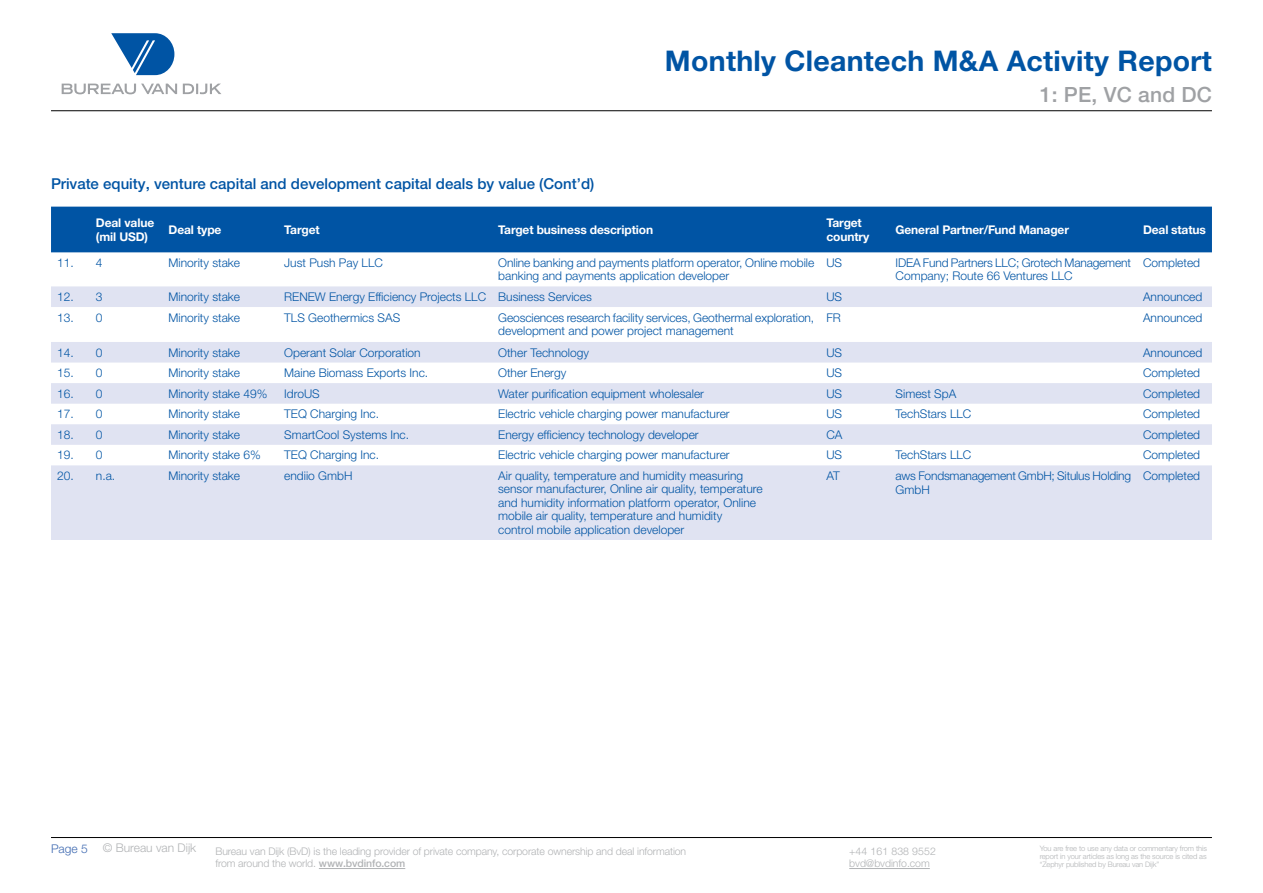
<style>
.page{position:relative;width:1263px;height:893px;background:#fff}
.page>*{position:absolute;margin:0;border:0;box-sizing:border-box;transform-origin:0 0}
.t1{font:700 28.5px "Helvetica Neue LTW1 G";letter-spacing:.01em;color:#0054a4}
.t2{font:500 21px "Helvetica Neue LTW1 G";letter-spacing:.01em;color:#9fa1a4}
.t3{font:500 15px "Helvetica Neue LTW1 G";color:#0054a4}
.t4{font:300 12px/13.5px "Helvetica Neue LT Std";color:#0054a4}
.t5{font:700 12px/14.4px "Helvetica Neue LTW1 G";letter-spacing:-.01em;color:#fff}
.t6{font:300 12px "Helvetica Neue LT Std";color:#b1b3b5}
.t7{font:300 12px "Helvetica Neue LT Std";color:#3f6ab1}
.t8{font:300 10.5px/12.6px "Helvetica Neue LT Std";letter-spacing:-.01em;color:#b1b3b5}
.t9{font:300 7.5px/8.2px "Helvetica Neue LT Std";letter-spacing:-.015em;color:#b1b3b5;text-align:justify}
.s1{font-family:"Helvetica Neue LTW1 G";font-weight:500}
</style>
<div class="page">
<hr style="left:319px;top:868px;width:86px;height:1px;background:#b1b3b5">
<hr style="left:849px;top:868px;width:81px;height:1px;background:#b1b3b5">
<svg style="left:62px;top:84px;width:159px;height:10px"></svg>
<svg style="left:111px;top:33px;width:63px;height:42px"></svg>
<hr style="left:51px;top:110px;width:1161px;height:1px;background:#000">
<hr style="left:51px;top:837px;width:1161px;height:1px;background:#000">
<div style="left:51px;top:207px;width:1161px;height:45px;background:#0054a4"></div>
<svg style="left:51px;top:286px;width:1161px;height:254px;fill:#e0e3f2"></svg>
<h1 class="t1" style="left:665px;top:43px;width:548px">Monthly Cleantech M&amp;A Activity Report</h1>
<h2 class="t2" style="left:1040px;top:82px;width:173px">1: PE, VC and DC</h2>
<p class="t3" style="left:51px;top:174px;width:545px">Private equity, venture capital and development capital deals by value (Cont’d)</p>
<p class="t5" style="left:96px;top:215px;width:60px">Deal value (mil USD)</p>
<p class="t5" style="left:169px;top:222px;width:54px">Deal type</p>
<p class="t5" style="left:284px;top:222px;width:37px">Target</p>
<p class="t5" style="left:498px;top:222px;width:156px">Target business description</p>
<p class="t5" style="left:826px;top:215px;width:45px">Target country</p>
<p class="t5" style="left:895px;top:222px;width:175px">General Partner/Fund Manager</p>
<p class="t5" style="left:1143px;top:222px;width:64px">Deal status</p>
<p class="t4" style="left:57px;top:256px;width:47px">11. 4</p>
<p class="t4" style="left:169px;top:256px;width:73px">Minority stake</p>
<p class="t4" style="left:284px;top:256px;width:100px">Just Push Pay LLC</p>
<p class="t4" style="left:498px;top:256px;width:318px">Online banking and payments platform operator, Online mobile banking and payments application developer</p>
<p class="t4" style="left:826px;top:256px;width:17px">US</p>
<p class="t4" style="left:895px;top:256px;width:237px">IDEA Fund Partners LLC; Grotech Management<br>Company; Route 66 Ventures LLC</p>
<p class="t4" style="left:1143px;top:256px;width:59px">Completed</p>
<p class="t4" style="left:57px;top:290px;width:47px">12. 3</p>
<p class="t4" style="left:169px;top:290px;width:73px">Minority stake</p>
<p class="t4" style="left:284px;top:290px;width:309px">RENEW Energy Efficiency Projects LLC Business Services</p>
<p class="t4" style="left:826px;top:290px;width:17px">US</p>
<p class="t4" style="left:1143px;top:290px;width:61px">Announced</p>
<p class="t4" style="left:57px;top:310px;width:47px">13. 0</p>
<p class="t4" style="left:169px;top:310px;width:73px">Minority stake</p>
<p class="t4" style="left:284px;top:310px;width:118px">TLS Geothermics SAS</p>
<p class="t4" style="left:498px;top:310px;width:318px">Geosciences research facility services, Geothermal exploration, development and power project management</p>
<p class="t4" style="left:826px;top:310px;width:16px">FR</p>
<p class="t4" style="left:1143px;top:310px;width:61px">Announced</p>
<p class="t4" style="left:57px;top:345px;width:47px">14. 0</p>
<p class="t4" style="left:169px;top:345px;width:73px">Minority stake</p>
<p class="t4" style="left:284px;top:345px;width:138px">Operant Solar Corporation</p>
<p class="t4" style="left:498px;top:345px;width:92px">Other Technology</p>
<p class="t4" style="left:826px;top:345px;width:17px">US</p>
<p class="t4" style="left:1143px;top:345px;width:61px">Announced</p>
<p class="t4" style="left:57px;top:366px;width:47px">15. 0</p>
<p class="t4" style="left:169px;top:366px;width:73px">Minority stake</p>
<p class="t4" style="left:284px;top:366px;width:146px">Maine Biomass Exports Inc.</p>
<p class="t4" style="left:498px;top:366px;width:70px">Other Energy</p>
<p class="t4" style="left:826px;top:366px;width:17px">US</p>
<p class="t4" style="left:1143px;top:366px;width:59px">Completed</p>
<p class="t4" style="left:57px;top:386px;width:47px">16. 0</p>
<p class="t4" style="left:169px;top:386px;width:100px">Minority stake 49%</p>
<p class="t4" style="left:284px;top:386px;width:37px">IdroUS</p>
<p class="t4" style="left:498px;top:386px;width:207px">Water purification equipment wholesaler</p>
<p class="t4" style="left:826px;top:386px;width:17px">US</p>
<p class="t4" style="left:895px;top:386px;width:62px">Simest SpA</p>
<p class="t4" style="left:1143px;top:386px;width:59px">Completed</p>
<p class="t4" style="left:57px;top:407px;width:47px">17. 0</p>
<p class="t4" style="left:169px;top:407px;width:73px">Minority stake</p>
<p class="t4" style="left:284px;top:407px;width:96px">TEQ Charging Inc.</p>
<p class="t4" style="left:498px;top:407px;width:233px">Electric vehicle charging power manufacturer</p>
<p class="t4" style="left:826px;top:407px;width:17px">US</p>
<p class="t4" style="left:895px;top:407px;width:77px">TechStars LLC</p>
<p class="t4" style="left:1143px;top:407px;width:59px">Completed</p>
<p class="t4" style="left:57px;top:428px;width:47px">18. 0</p>
<p class="t4" style="left:169px;top:428px;width:73px">Minority stake</p>
<p class="t4" style="left:284px;top:428px;width:126px">SmartCool Systems Inc.</p>
<p class="t4" style="left:498px;top:428px;width:202px">Energy efficiency technology developer</p>
<p class="t4" style="left:826px;top:428px;width:18px">CA</p>
<p class="t4" style="left:1143px;top:428px;width:59px">Completed</p>
<p class="t4" style="left:57px;top:448px;width:47px">19. 0</p>
<p class="t4" style="left:169px;top:448px;width:94px">Minority stake 6%</p>
<p class="t4" style="left:284px;top:448px;width:96px">TEQ Charging Inc.</p>
<p class="t4" style="left:498px;top:448px;width:233px">Electric vehicle charging power manufacturer</p>
<p class="t4" style="left:826px;top:448px;width:17px">US</p>
<p class="t4" style="left:895px;top:448px;width:77px">TechStars LLC</p>
<p class="t4" style="left:1143px;top:448px;width:59px">Completed</p>
<p class="t4" style="left:57px;top:469px;width:60px">20. n.a.</p>
<p class="t4" style="left:169px;top:469px;width:73px">Minority stake</p>
<p class="t4" style="left:284px;top:469px;width:70px">endiio GmbH</p>
<p class="t4" style="left:498px;top:469px;width:266px">Air quality, temperature and humidity measuring sensor manufacturer, Online air quality, temperature and humidity information platform operator, Online mobile air quality, temperature and humidity<br>control mobile application developer</p>
<p class="t4" style="left:826px;top:469px;width:15px">AT</p>
<p class="t4" style="left:895px;top:468px;width:237px;line-height:14.4px">aws Fondsmanagement GmbH; Situlus Holding<br>GmbH</p>
<p class="t4" style="left:1143px;top:469px;width:59px">Completed</p>
<p class="t7" style="left:51px;top:841px;width:38px">Page 5</p>
<p class="t6" style="left:103px;top:840px;width:95px">© Bureau van Dijk</p>
<p class="t8" style="left:215px;top:845px;width:472px">Bureau van Dijk (BvD) is the leading provider of private company, corporate ownership and deal information from around the world. <span class="s1">www.bvdinfo.com</span></p>
<p class="t9" style="left:1040px;top:844px;width:169px">You are free to use any data or commentary from this report in your articles as long as the source is cited as “Zephyr published by Bureau van Dijk”</p>
<p class="t8" style="left:849px;top:845px;width:88px">+44 161 838 9552 bvd@bvdinfo.com</p>
</div>
